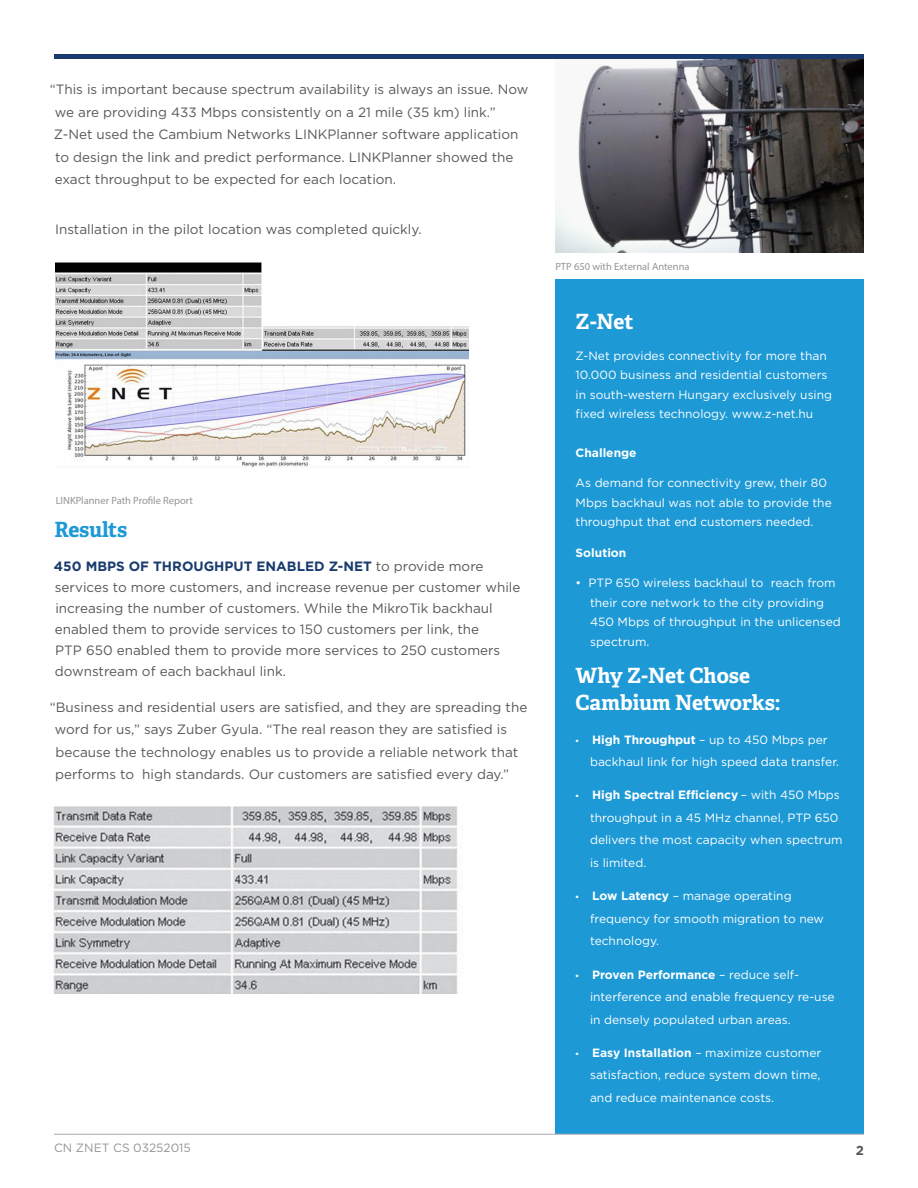
<style>
.page{position:relative;width:918px;height:1188px;background:#fff}
.page>*{position:absolute;margin:0;border:0;box-sizing:border-box;transform-origin:0 0}
.Sidebar_Title{font:700 21px/27px "Adelle";letter-spacing:-.005em;color:#fff}
.t1{font:700 21px "Adelle";letter-spacing:-.015em;color:#1d99d6}
.Sub_Heading{font:13.5px/22.5px "Gotham";color:#57585a}
.t2{font:700 13.05px "Gotham";color:#57585a}
.Sidebar_Bullets{font:12px/22.5px "Gotham";color:#fff}
.Sidebar_text{font:12px/19.5px "Gotham";color:#fff}
.Caption_Center{font:12px "Gotham";color:#939598}
.Sidebar_text-2{font:700 12px "Gotham";color:#fff}
.Sidebar_Bullets-2{font:700 12px "Gotham";color:#fff}
.Caption_Center-2{font:10.5px "Myriad Pro";color:#939598}
.s1{font-weight:700;color:#193b6d}
.s2{font-family:"Myriad Pro"}
.s3{font-weight:700}
</style>
<div class="page">
<img style="left:556px;top:59px;width:308px;height:194px">
<div style="left:555px;top:280px;width:309px;height:854px;background:#1d99d6"></div>
<hr style="left:54px;top:1134px;width:810px;height:1px;background:#a8a9ad">
<hr style="left:54px;top:54px;width:810px;height:4px;background:#193b6d">
<img style="left:56px;top:262px;width:413px;height:205px">
<img style="left:53px;top:806px;width:405px;height:188px">
<p class="Sub_Heading" style="left:54px;top:78px;width:476px;text-indent:-4px">“This is important because spectrum availability is always an issue. Now we are providing 433 Mbps consistently on a 21 mile (35 km) link.” Z-Net used the Cambium Networks LINKPlanner software application to design the link and predict performance. LINKPlanner showed the exact throughput to be expected for each location.</p>
<p class="Sub_Heading" style="left:55px;top:218px;width:368px">Installation in the pilot location was completed quickly.</p>
<p class="Caption_Center-2" style="left:56px;top:494px;width:139px">LINKPlanner Path Profile Report</p>
<p class="t1" style="left:54px;top:516px;width:75px">Results</p>
<p class="Sub_Heading" style="left:54px;top:556px;width:468px;line-height:21px"><span class="s1">450 MBPS OF THROUGHPUT ENABLED Z-NET</span> to provide more services to more customers, and increase revenue per customer while increasing the number of customers. While the MikroTik backhaul enabled them to provide services to 150 customers per link, the<br>PTP 650 enabled them to provide more services to 250 customers downstream of each backhaul link.</p>
<p class="Sub_Heading" style="left:55px;top:695px;width:474px;text-indent:-5px">“Business and residential users are satisfied, and they are spreading the word for us,” says Zuber Gyula. “The real reason they are satisfied is because the technology enables us to provide a reliable network that performs to high standards. Our customers are satisfied every day.”</p>
<p class="Caption_Center-2" style="left:555px;top:260px;width:136px">PTP 650 with External Antenna</p>
<p class="Sidebar_Title" style="left:576px;top:308px;width:59px">Z-Net</p>
<p class="Sidebar_text" style="left:576px;top:345px;width:258px">Z-Net provides connectivity for more than 10.000 business and residential customers in south-western Hungary exclusively using fixed wireless technology. www.z-net.hu</p>
<p class="Sidebar_text-2" style="left:576px;top:446px;width:62px">Challenge</p>
<p class="Sidebar_text" style="left:576px;top:473px;width:258px">As demand for connectivity grew, their 80<br>Mbps backhaul was not able to provide the throughput that end customers needed.</p>
<p class="Sidebar_Bullets-2" style="left:576px;top:546px;width:52px">Solution</p>
<p class="Sidebar_text" style="left:590px;top:573px;width:252px;text-indent:-14px">• PTP 650 wireless backhaul to reach from their core network to the city providing<br>450 Mbps of throughput in the unlicensed spectrum.</p>
<p class="Sidebar_Title" style="left:576px;top:662px;width:207px">Why Z-Net Chose<br>Cambium Networks:</p>
<p class="Sidebar_Bullets" style="left:590px;top:728px;width:251px;text-indent:-14px"><span class="s2">•</span> <span class="s3">High Throughput</span> – up to 450 Mbps per backhaul link for high speed data transfer.</p>
<p class="Sidebar_Bullets" style="left:590px;top:784px;width:254px;text-indent:-14px"><span class="s2">•</span> <span class="s3">High Spectral Efficiency</span> – with 450 Mbps throughput in a 45 MHz channel, PTP 650 delivers the most capacity when spectrum is limited.</p>
<p class="Sidebar_Bullets" style="left:590px;top:885px;width:235px;text-indent:-14px"><span class="s2">•</span> <span class="s3">Low Latency</span> – manage operating frequency for smooth migration to new technology.</p>
<p class="Sidebar_Bullets" style="left:590px;top:963px;width:246px;text-indent:-14px"><span class="s2">•</span> <span class="s3">Proven Performance</span> – reduce self&shy;interference and enable frequency re-use in densely populated urban areas.</p>
<p class="Sidebar_Bullets" style="left:590px;top:1041px;width:233px;text-align:justify;text-indent:-14px"><span class="s2">•</span> <span class="s3">Easy Installation</span> – maximize customer satisfaction, reduce system down time, and reduce maintenance costs.</p>
<p class="Caption_Center" style="left:54px;top:1141px;width:138px">CN ZNET CS 03252015</p>
<p class="t2" style="left:856px;top:1143px;width:10px">2</p>
</div>
